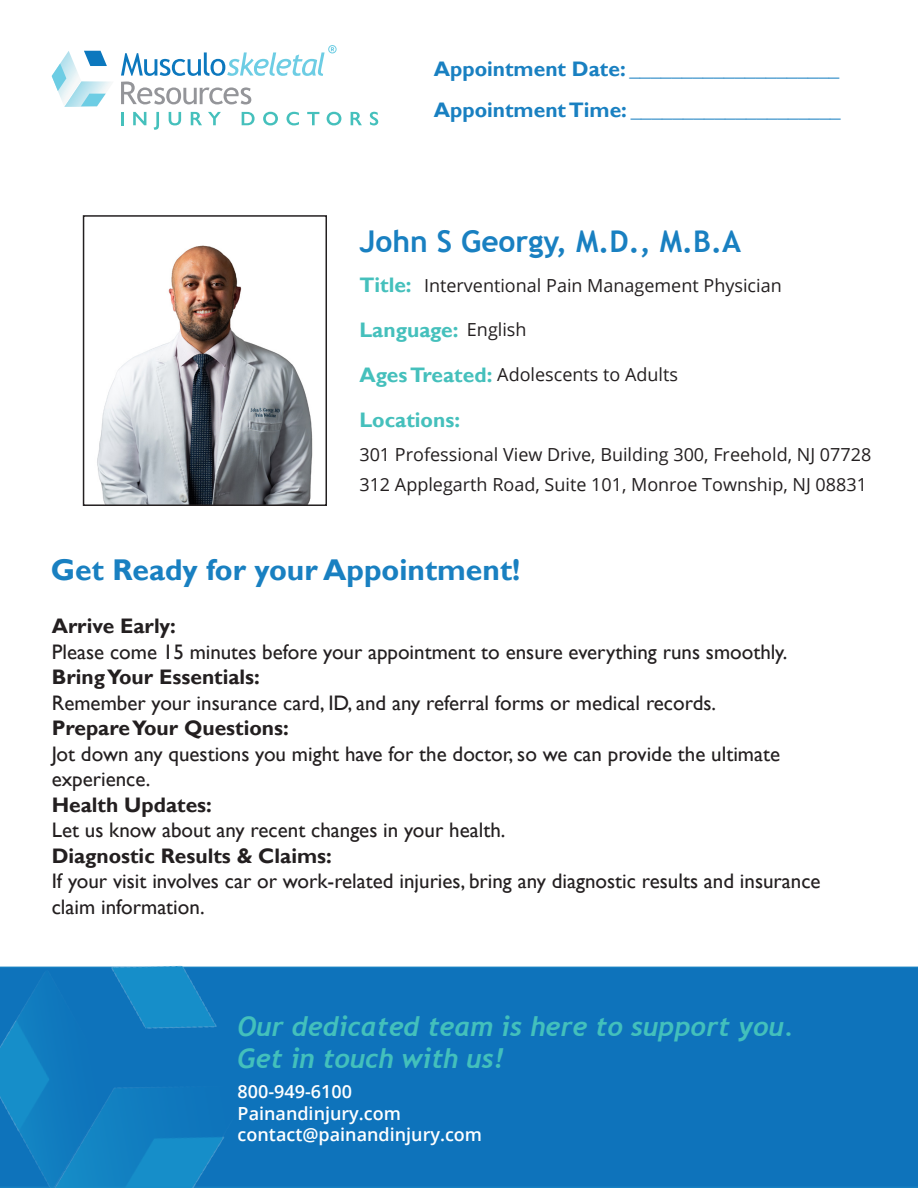
<style>
.page{position:relative;width:918px;height:1188px;background:#fff}
.page>*{position:absolute;margin:0;border:0;box-sizing:border-box;transform-origin:0 0}
.t1{font:700 30px "Gill Sans";color:#1980c1}
.t2{font:700 30px "Trebuchet MS";color:#1980c1}
.t3{font:italic 700 27px "Trebuchet";color:#43c0bc}
.t4{font:21px/25.5px "Gill Sans";color:#231f20}
.t5{font:700 21px "Gill Sans";color:#1980c1}
.t6{font:700 21px "Gill Sans";color:#45c0bc}
.t7{font:700 21px "Gill Sans";color:#231f20}
.t8{font:18px "Open Sans";color:#231f20}
.t9{font:600 18px "Open Sans";color:#fff}
.s1{font-weight:700}
</style>
<div class="page">
<div style="left:255px;top:967px;width:663px;height:221px;background:#0e73bb"></div>
<img style="left:0;top:965px;width:255px;height:223px">
<img style="left:97px;top:245px;width:216px;height:258px">
<div style="left:83px;top:215px;width:244px;height:291px;border:2px solid #231f20"></div>
<svg style="left:52px;top:51px;width:59px;height:56px"></svg>
<svg style="left:121px;top:82px;width:130px;height:22px"></svg>
<svg style="left:121px;top:45px;width:216px;height:31px"></svg>
<svg style="left:121px;top:112px;width:2px;height:13px"></svg>
<svg style="left:133px;top:112px;width:13px;height:13px"></svg>
<svg style="left:154px;top:112px;width:5px;height:18px"></svg>
<svg style="left:169px;top:112px;width:12px;height:13px"></svg>
<svg style="left:191px;top:112px;width:11px;height:13px"></svg>
<svg style="left:208px;top:112px;width:13px;height:13px"></svg>
<svg style="left:242px;top:112px;width:13px;height:13px"></svg>
<svg style="left:263px;top:112px;width:15px;height:13px"></svg>
<svg style="left:287px;top:112px;width:12px;height:13px"></svg>
<svg style="left:307px;top:112px;width:12px;height:13px"></svg>
<svg style="left:327px;top:112px;width:14px;height:13px"></svg>
<svg style="left:351px;top:112px;width:11px;height:13px"></svg>
<svg style="left:370px;top:112px;width:8px;height:13px"></svg>
<p class="t5" style="left:434px;top:56px;width:407px">Appointment Date: ____________________</p>
<p class="t5" style="left:434px;top:97px;width:408px">Appointment Time: ____________________</p>
<p class="t2" style="left:359px;top:223px;width:383px">John S Georgy, M.D., M.B.A</p>
<p class="t6" style="left:359px;top:273px;width:54px">Title:</p>
<p class="t8" style="left:424px;top:273px;width:359px">Interventional Pain Management Physician</p>
<p class="t6" style="left:359px;top:317px;width:101px">Language:</p>
<p class="t8" style="left:467px;top:318px;width:61px">English</p>
<p class="t6" style="left:359px;top:362px;width:134px">Ages Treated:</p>
<p class="t8" style="left:497px;top:362px;width:182px">Adolescents to Adults</p>
<p class="t6" style="left:359px;top:407px;width:102px">Locations:</p>
<p class="t8" style="left:359px;top:442px;width:513px">301 Professional View Drive, Building 300, Freehold, NJ 07728</p>
<p class="t8" style="left:359px;top:472px;width:509px">312 Applegarth Road, Suite 101, Monroe Township, NJ 08831</p>
<p class="t1" style="left:51px;top:551px;width:471px">Get Ready for your Appointment!</p>
<p class="t7" style="left:52px;top:614px;width:126px">Arrive Early:</p>
<p class="t4" style="left:52px;top:639px;width:737px">Please come 15 minutes before your appointment to ensure everything runs smoothly.<br><span class="s1">Bring Your Essentials:</span></p>
<p class="t4" style="left:52px;top:690px;width:666px">Remember your insurance card, ID, and any referral forms or medical records.<br><span class="s1">Prepare Your Questions:</span></p>
<p class="t4" style="left:52px;top:741px;width:730px">Jot down any questions you might have for the doctor, so we can provide the ultimate experience.<br><span class="s1">Health Updates:</span></p>
<p class="t4" style="left:52px;top:818px;width:455px">Let us know about any recent changes in your health.<br><span class="s1">Diagnostic Results &amp; Claims:</span></p>
<p class="t4" style="left:52px;top:869px;width:770px">If your visit involves car or work-related injuries, bring any diagnostic results and insurance claim information.</p>
<p class="t3" style="left:238px;top:1009px;width:558px">Our dedicated team is here to support you.</p>
<p class="t3" style="left:238px;top:1041px;width:268px">Get in touch with us!</p>
<p class="t9" style="left:238px;top:1079px;width:116px">800-949-6100</p>
<p class="t9" style="left:238px;top:1101px;width:165px">Painandinjury.com</p>
<p class="t9" style="left:238px;top:1122px;width:246px">contact@painandinjury.com</p>
</div>
